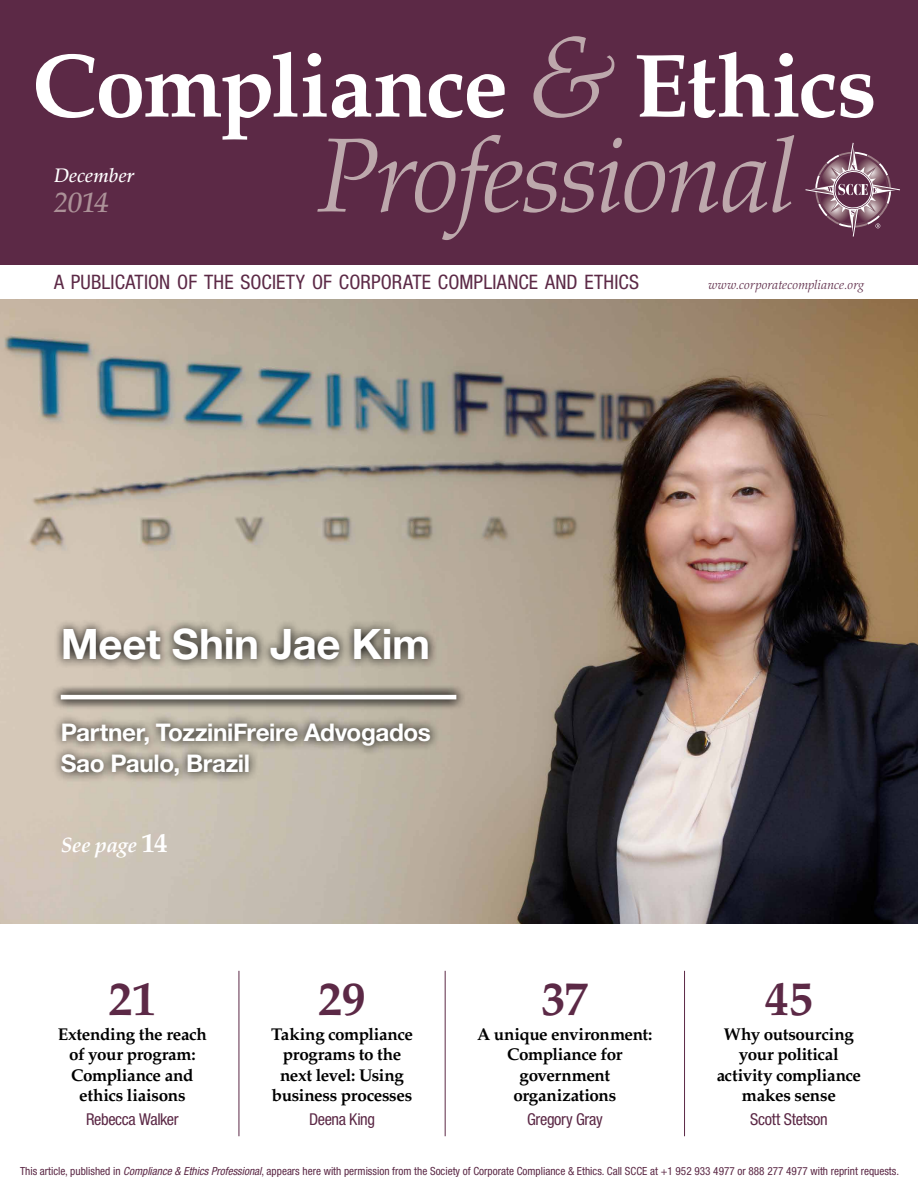
<style>
.page{position:relative;width:918px;height:1188px;background:#fff}
.page>*{position:absolute;margin:0;border:0;box-sizing:border-box;transform-origin:0 0}
.t1{font:italic 300 105.15px "Palatino LT Std";letter-spacing:-.025em;color:#bda8ac}
.t2{font:700 90px "Palatino LT Std";letter-spacing:-.02em;color:#fff}
.t3{font:700 48px "Palatino LT Std";letter-spacing:-.01em;color:#5c2946}
.t4{font:700 42px "Helvetica Neue LT Std";letter-spacing:-.01em;color:#fff}
.t5{font:italic 500 28.35px "Palatino LT Std";color:#ac9198}
.t6{font:700 24.3px/31px "Helvetica Neue LT Std";letter-spacing:-.015em;color:#fff}
.t7{font:italic 700 21px "Palatino LT Std";letter-spacing:-.02em;color:#fff}
.t8{font:condensed 19.95px "Helvetica Neue LT Std";letter-spacing:.005em;color:#5c2946}
.t9{font:italic 500 19.5px "Palatino LT Std";letter-spacing:-.005em;color:#fff}
.t10{font:700 17.1px/20.4px "Palatino LT Std";letter-spacing:-.02em;color:#000;text-align:center}
.t11{font:condensed 16.35px "Helvetica Neue LT Std";letter-spacing:-.02em;color:#5c2946}
.t12{font:italic 300 12.75px "Palatino LT Std";letter-spacing:.015em;color:#5c2946}
.t13{font:condensed 11.25px "Helvetica Neue LT Std";color:#5c2946}
.s1{font-weight:300;font-style:italic;font-size:115.95px;color:#bda8ac}
.s2{font-style:normal;font-size:27px}
.s3{font-style:italic}
</style>
<div class="page">
<div style="left:0;top:0;width:918px;height:264px;background:#5c2946"></div>
<svg style="left:805px;top:142px;width:95px;height:95px"></svg>
<hr style="left:239px;top:971px;width:1px;height:165px;background:#5c2946">
<hr style="left:684px;top:971px;width:1px;height:165px;background:#5c2946">
<hr style="left:445px;top:971px;width:1px;height:165px;background:#5c2946">
<img style="left:0;top:299px;width:918px;height:624px">
<svg style="left:51px;top:619px;width:415px;height:166px;background:#a8a092"></svg>
<svg style="left:51px;top:685px;width:415px;height:24px;background:#958e82"></svg>
<hr style="left:61px;top:695px;width:395px;height:4px;background:#fff">
<h2 class="t2" style="left:32px;top:33px;width:846px">Compliance <span class="s1">&amp;</span> Ethics</h2>
<h1 class="t1" style="left:319px;top:115px;width:478px">Professional</h1>
<p class="t8" style="left:54px;top:271px;width:587px">A PUBLICATION OF THE SOCIETY OF CORPORATE COMPLIANCE AND ETHICS</p>
<p class="t12" style="left:709px;top:278px;width:157px">www.corporatecompliance.org</p>
<p class="t9" style="left:54px;top:164px;width:82px">December</p>
<h3 class="t5" style="left:54px;top:186px;width:56px">2014</h3>
<h3 class="t4" style="left:61px;top:618px;width:371px">Meet Shin Jae Kim</h3>
<h3 class="t6" style="left:61px;top:716px;width:372px">Partner, TozziniFreire Advogados<br>Sao Paulo, Brazil</h3>
<p class="t7" style="left:61px;top:833px;width:109px">See page <span class="s2">14</span></p>
<h3 class="t3" style="left:109px;top:971px;width:49px">21</h3>
<p class="t10" style="left:58px;top:1024px;width:150px">Extending the reach of your program:<br>Compliance and ethics liaisons</p>
<p class="t11" style="left:86px;top:1110px;width:94px">Rebecca Walker</p>
<h3 class="t3" style="left:318px;top:971px;width:49px">29</h3>
<p class="t10" style="left:271px;top:1024px;width:144px">Taking compliance programs to the next level: Using business processes</p>
<p class="t11" style="left:309px;top:1110px;width:67px">Deena King</p>
<h3 class="t3" style="left:541px;top:971px;width:48px">37</h3>
<p class="t10" style="left:477px;top:1024px;width:177px">A unique environment:<br>Compliance for government organizations</p>
<p class="t11" style="left:527px;top:1110px;width:77px">Gregory Gray</p>
<h3 class="t3" style="left:765px;top:971px;width:49px">45</h3>
<p class="t10" style="left:717px;top:1024px;width:146px">Why outsourcing your political activity compliance makes sense</p>
<p class="t11" style="left:750px;top:1110px;width:79px">Scott Stetson</p>
<p class="t13" style="left:20px;top:1164px;width:881px">This article, published in <span class="s3">Compliance &amp; Ethics Professional</span>, appears here with permission from the Society of Corporate Compliance &amp; Ethics. Call SCCE at +1 952 933 4977 or 888 277 4977 with reprint requests.</p>
</div>
